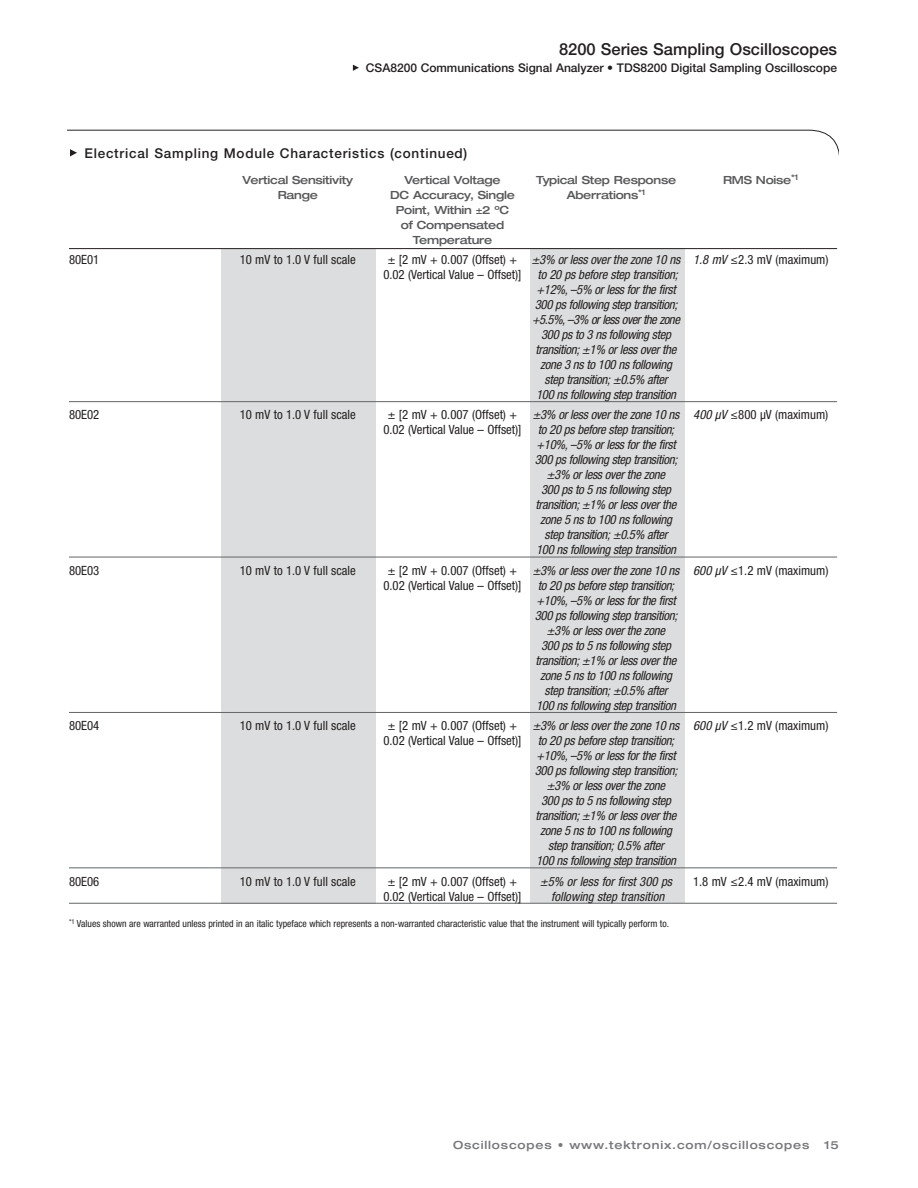
<style>
.page{position:relative;width:918px;height:1188px;background:#fff}
.page>*{position:absolute;margin:0;border:0;box-sizing:border-box;transform-origin:0 0}
.t1{font:500 16.5px "Helvetica Neue";color:#231f20}
.t2{font:500 13.5px "Helvetica Neue";letter-spacing:.055em;color:#231f20}
.t3{font:italic condensed 12.75px/15px "Helvetica Neue";letter-spacing:-.025em;color:#231f20;text-align:center}
.t4{font:condensed 12.75px/15px "Helvetica Neue";color:#231f20}
.t5{font:500 12px "Helvetica Neue";color:#231f20}
.t6{font:500 expanded 11.25px/15px "Helvetica Neue";letter-spacing:-.02em;color:#58595b;text-align:center}
.t7{font:500 expanded 11.25px "Helvetica Neue";letter-spacing:.075em;color:#77787b}
.t8{font:condensed 9.75px "Helvetica Neue";color:#231f20}
.s1{font-style:italic}
.s2{font-family:"Georgia";font-stretch:normal}
</style>
<div class="page">
<svg style="left:353px;top:65px;width:6px;height:6px"></svg>
<div style="left:222px;top:249px;width:154px;height:654px;background:#dcddde"></div>
<div style="left:530px;top:249px;width:154px;height:654px;background:#dcddde"></div>
<hr style="left:69px;top:248px;width:768px;height:1px;background:#231f20">
<hr style="left:69px;top:401px;width:768px;height:1px;background:#636466">
<hr style="left:69px;top:557px;width:768px;height:1px;background:#636466">
<hr style="left:69px;top:712px;width:768px;height:1px;background:#636466">
<hr style="left:69px;top:867px;width:768px;height:1px;background:#636466">
<hr style="left:69px;top:903px;width:768px;height:1px;background:#636466">
<svg style="left:68px;top:129px;width:771px;height:28px"></svg>
<p class="t1" style="left:559px;top:43px;width:280px">8200 Series Sampling Oscilloscopes</p>
<p class="t5" style="left:366px;top:63px;width:473px">CSA8200 Communications Signal Analyzer • TDS8200 Digital Sampling Oscilloscope</p>
<p class="t2" style="left:85px;top:148px;width:384px">Electrical Sampling Module Characteristics (continued)</p>
<p class="t6" style="left:243px;top:173px;width:112px">Vertical Sensitivity</p>
<p class="t6" style="left:404px;top:173px;width:98px">Vertical Voltage</p>
<p class="t6" style="left:536px;top:173px;width:142px">Typical Step Response</p>
<p class="t6" style="left:723px;top:173px;width:77px">RMS Noise<sup>*1</sup></p>
<p class="t6" style="left:278px;top:188px;width:42px">Range</p>
<p class="t6" style="left:390px;top:188px;width:126px">DC Accuracy, Single</p>
<p class="t6" style="left:567px;top:188px;width:80px">Aberrations<sup>*1</sup></p>
<p class="t6" style="left:396px;top:203px;width:115px">Point, Within ±2 ºC of Compensated<br>Temperature</p>
<p class="t4" style="left:69px;top:253px;width:32px">80E01</p>
<p class="t4" style="left:240px;top:253px;width:118px">10 mV to 1.0 V full scale</p>
<p class="t4" style="left:383px;top:253px;width:447px;text-indent:5px">± [2 mV + 0.007 (Offset) + <span class="s1">±3% orless overthe zone 10ns 1.8mV</span> <span class="s2">≤</span>2.3 mV (maximum)<br>0.02 (Vertical Value – Offset)]</p>
<p class="t3" style="left:532px;top:268px;width:152px">to 20 ps before step transition; +12%, –5% orlessforthe first<br>300 psfollowing step transition; +5.5%, –3% orlessoverthezone<br>300 psto 3 nsfollowing step transition;±1% orlessoverthe zone 3 nsto 100 nsfollowing step transition;±0.5% after<br>100 nsfollowing step transition</p>
<p class="t4" style="left:69px;top:409px;width:32px">80E02</p>
<p class="t4" style="left:240px;top:409px;width:118px">10 mV to 1.0 V full scale</p>
<p class="t4" style="left:383px;top:409px;width:446px;text-indent:5px">± [2 mV + 0.007 (Offset) + <span class="s1">±3% orlessoverthe zone 10ns 400µV</span> <span class="s2">≤</span>800 µV (maximum)<br>0.02 (Vertical Value – Offset)]</p>
<p class="t3" style="left:535px;top:424px;width:147px">to 20 psbefore step transition; +10%, –5% orlessforthe first<br>300 psfollowing step transition; ±3% orlessoverthe zone<br>300 psto 5 nsfollowing step transition;±1% orlessoverthe zone 5 nsto 100 nsfollowing step transition;±0.5% after<br>100 nsfollowing step transition</p>
<p class="t4" style="left:69px;top:564px;width:32px">80E03</p>
<p class="t4" style="left:240px;top:564px;width:118px">10 mV to 1.0 V full scale</p>
<p class="t4" style="left:383px;top:564px;width:447px;text-indent:5px">± [2 mV + 0.007 (Offset) + <span class="s1">±3% orlessoverthe zone 10ns 600µV</span> <span class="s2">≤</span>1.2 mV (maximum)<br>0.02 (Vertical Value – Offset)]</p>
<p class="t3" style="left:535px;top:579px;width:147px">to 20 psbefore step transition; +10%, –5% orlessforthe first<br>300 psfollowing step transition; ±3% orlessoverthe zone<br>300 psto 5 nsfollowing step transition;±1% orlessoverthe zone 5 nsto 100 nsfollowing step transition;±0.5% after<br>100 nsfollowing step transition</p>
<p class="t4" style="left:69px;top:719px;width:32px">80E04</p>
<p class="t4" style="left:240px;top:719px;width:118px">10 mV to 1.0 V full scale</p>
<p class="t4" style="left:383px;top:719px;width:447px;text-indent:5px">± [2 mV + 0.007 (Offset) + <span class="s1">±3% orlessoverthe zone 10ns 600µV</span> <span class="s2">≤</span>1.2 mV (maximum)<br>0.02 (Vertical Value – Offset)]</p>
<p class="t3" style="left:535px;top:734px;width:147px">to 20 psbefore step transition; +10%, –5% orlessforthe first<br>300 psfollowing step transition; ±3% orlessoverthe zone<br>300 psto 5 nsfollowing step transition;±1% orlessoverthe zone 5 nsto 100 nsfollowing step transition;0.5% after<br>100 nsfollowing step transition</p>
<p class="t4" style="left:69px;top:875px;width:32px">80E06</p>
<p class="t4" style="left:240px;top:875px;width:118px">10 mV to 1.0 V full scale</p>
<p class="t4" style="left:388px;top:875px;width:131px">± [2 mV + 0.007 (Offset) +</p>
<p class="t3" style="left:540px;top:875px;width:136px">±5% or less for first 300 ps</p>
<p class="t4" style="left:693px;top:875px;width:137px">1.8 mV <span class="s2">≤</span>2.4 mV (maximum)</p>
<p class="t4" style="left:383px;top:890px;width:140px">0.02 (Vertical Value – Offset)]</p>
<p class="t3" style="left:551px;top:890px;width:117px">following step transition</p>
<p class="t8" style="left:69px;top:920px;width:602px"><sup>*1</sup> Values shown are warranted unless printed in an italic typeface which represents a non-warranted characteristic value that the instrument will typically perform to.</p>
<p class="t7" style="left:453px;top:1141px;width:358px">Oscilloscopes • www.tektronix.com/oscilloscopes</p>
<p class="t7" style="left:824px;top:1141px;width:16px">15</p>
</div>
